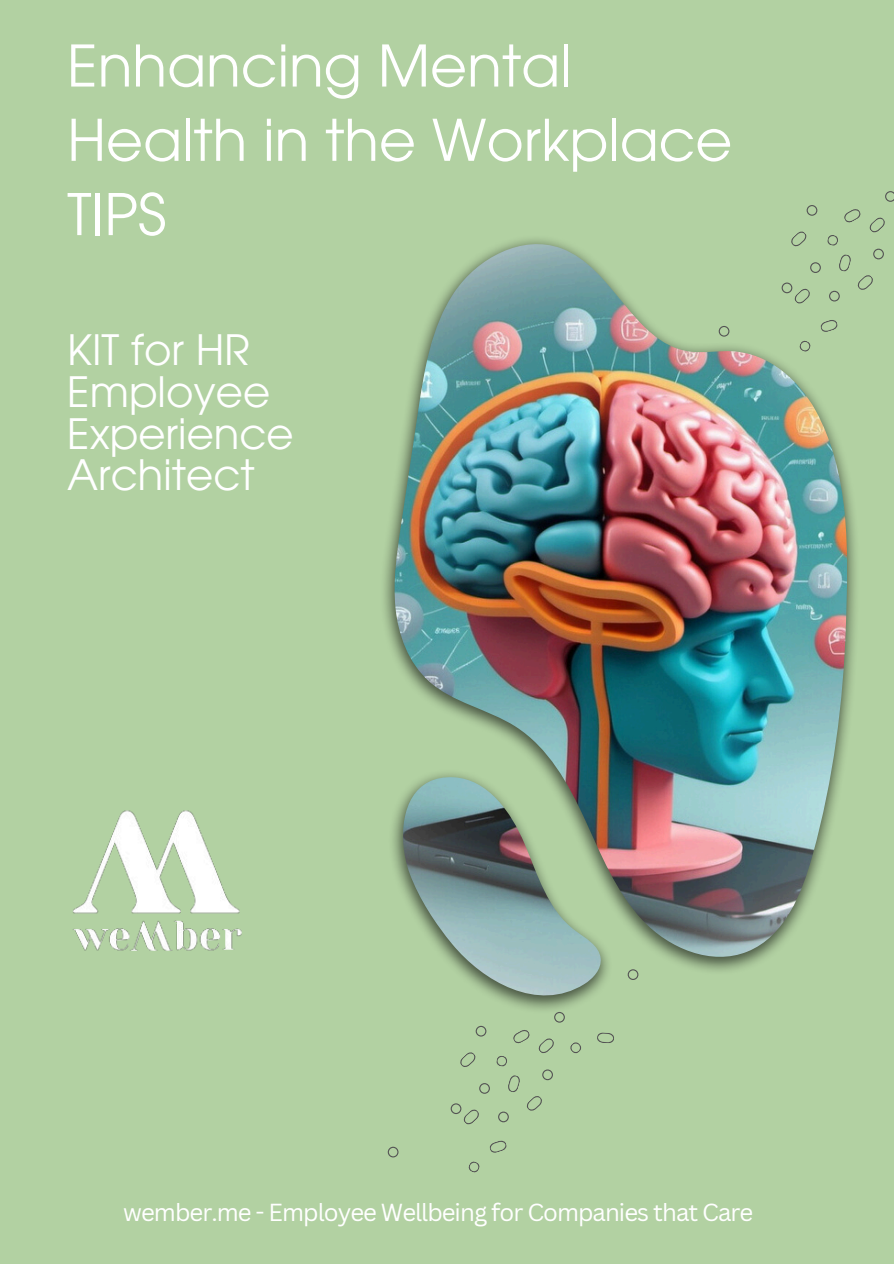
<style>
.page{position:relative;width:894px;height:1264px;background:#fff}
.page>*{position:absolute;margin:0;border:0;box-sizing:border-box;transform-origin:0 0}
.t1{font:56.85px/74.2px "ITC Avant Garde Pro";color:#fff}
.t2{font:41.85px/41.7px "ITC Avant Garde Pro";color:#fff}
.t3{font:24px "Canva Sans";letter-spacing:-.04em;color:#fff}
</style>
<div class="page">
<div style="left:0;top:0;width:893px;height:1263px;background:#b2d1a2"></div>
<img style="left:384px;top:235px;width:472px;height:775px">
<img style="left:393px;top:244px;width:454px;height:751px">
<svg style="left:790px;top:231px;width:16px;height:16px"></svg>
<svg style="left:806px;top:205px;width:11px;height:11px"></svg>
<svg style="left:819px;top:319px;width:19px;height:13px"></svg>
<svg style="left:798px;top:340px;width:12px;height:12px"></svg>
<svg style="left:809px;top:262px;width:11px;height:11px"></svg>
<svg style="left:885px;top:191px;width:8px;height:11px"></svg>
<svg style="left:826px;top:209px;width:59px;height:92px"></svg>
<svg style="left:781px;top:282px;width:29px;height:22px"></svg>
<svg style="left:718px;top:326px;width:11px;height:10px"></svg>
<svg style="left:460px;top:1052px;width:16px;height:15px"></svg>
<svg style="left:475px;top:1025px;width:11px;height:11px"></svg>
<svg style="left:513px;top:1030px;width:17px;height:13px"></svg>
<svg style="left:496px;top:1056px;width:11px;height:11px"></svg>
<svg style="left:526px;top:1096px;width:16px;height:15px"></svg>
<svg style="left:542px;top:1069px;width:10px;height:11px"></svg>
<svg style="left:489px;top:1140px;width:18px;height:13px"></svg>
<svg style="left:468px;top:1161px;width:12px;height:12px"></svg>
<svg style="left:479px;top:1083px;width:10px;height:10px"></svg>
<svg style="left:538px;top:1038px;width:16px;height:15px"></svg>
<svg style="left:554px;top:1012px;width:10px;height:10px"></svg>
<svg style="left:597px;top:1032px;width:17px;height:11px"></svg>
<svg style="left:570px;top:1042px;width:11px;height:11px"></svg>
<svg style="left:498px;top:1111px;width:10px;height:11px"></svg>
<svg style="left:508px;top:1075px;width:12px;height:17px"></svg>
<svg style="left:450px;top:1103px;width:29px;height:21px"></svg>
<svg style="left:387px;top:1146px;width:11px;height:11px"></svg>
<svg style="left:627px;top:969px;width:11px;height:10px"></svg>
<img style="left:72px;top:810px;width:170px;height:141px">
<p class="t1" style="left:67px;top:36px;width:666px">Enhancing Mental<br>Health in the Workplace<br>TIPS</p>
<h2 class="t2" style="left:67px;top:334px;width:228px">KIT for HR<br>Employee<br>Experience<br>Architect</h2>
<p class="t3" style="left:123px;top:1195px;width:631px">wember.me - Employee Wellbeing for Companies that Care</p>
</div>
